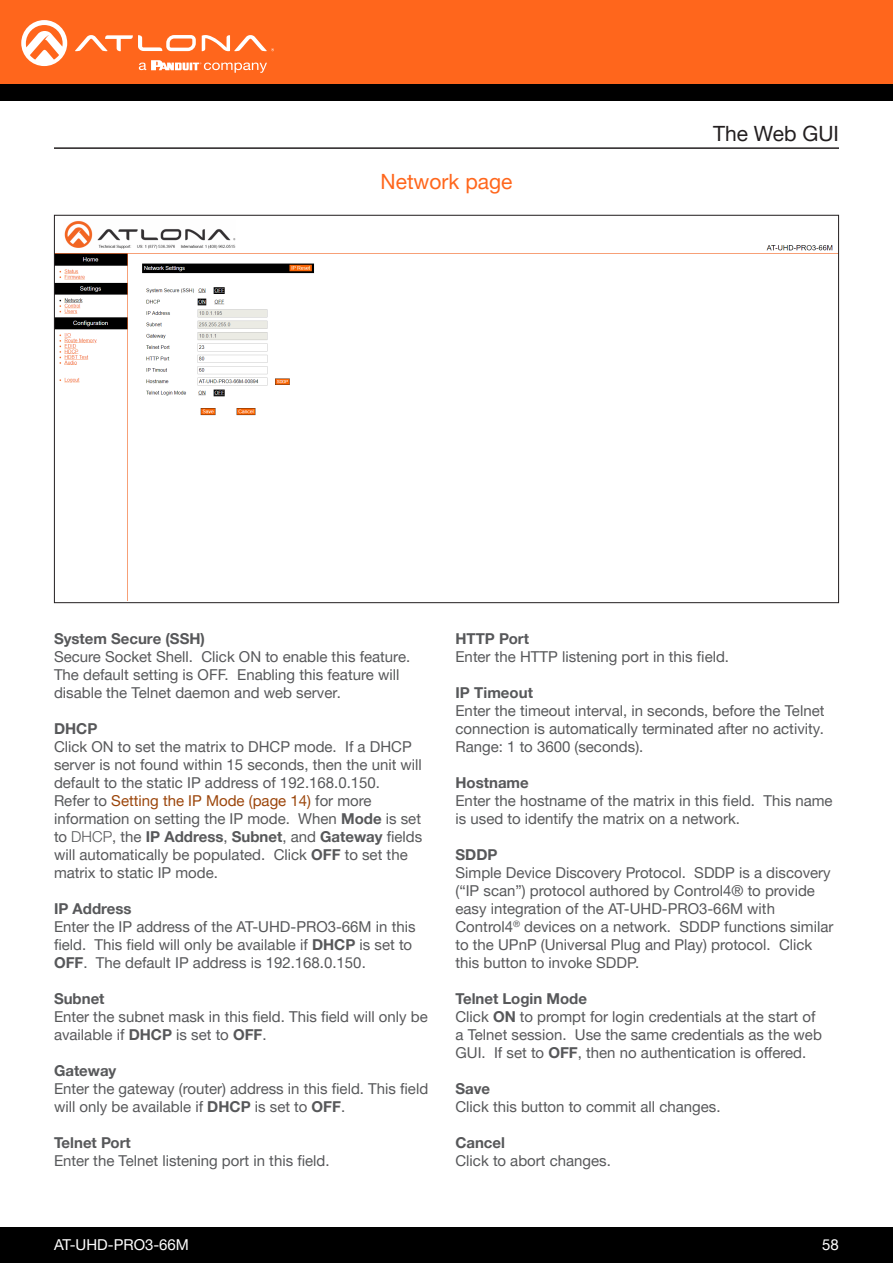
<style>
.page{position:relative;width:893px;height:1263px;background:#fff}
.page>*{position:absolute;margin:0;border:0;box-sizing:border-box;transform-origin:0 0}
.Subsection_Header{font:21px "Helvetica Neue LTW1 G";color:#ff661c}
.Non_TOC_Section_Head{font:21px "Helvetica Neue LTW1 G";color:#231f20}
.General_Text{font:15px/18px "Helvetica Neue LTW1 G";color:#57585a}
.General_Text-2{font:700 15px "Helvetica Neue LTW1 G";color:#57585a}
.t1{font:15px "Helvetica Neue LTW1 G";color:#fff}
.s1{font-weight:700}
.s2{color:#9b450a}
.s3{font-weight:300}
</style>
<div class="page">
<div style="left:0;top:1227px;width:893px;height:36px;background:#000"></div>
<div style="left:0;top:0;width:893px;height:84px;background:#ff661c"></div>
<div style="left:0;top:84px;width:893px;height:16px;background:#000"></div>
<svg style="left:75px;top:35px;width:121px;height:16px"></svg>
<svg style="left:202px;top:35px;width:72px;height:16px"></svg>
<svg style="left:21px;top:20px;width:46px;height:46px"></svg>
<svg style="left:139px;top:60px;width:128px;height:13px"></svg>
<hr style="left:54px;top:147px;width:785px;height:2px;background:#231f20">
<img style="left:56px;top:221px;width:781px;height:380px">
<p class="Subsection_Header" style="left:381px;top:169px;width:133px">Network page</p>
<p class="Non_TOC_Section_Head" style="left:713px;top:120px;width:127px">The Web GUI</p>
<p class="General_Text" style="left:54px;top:630px;width:358px"><span class="s1">System Secure (SSH)<br></span>Secure Socket Shell. Click ON to enable this feature.<br>The default setting is OFF. Enabling this feature will disable the Telnet daemon and web server.</p>
<p class="General_Text" style="left:54px;top:720px;width:370px"><span class="s1">DHCP<br></span>Click ON to set the matrix to DHCP mode. If a DHCP server is not found within 15 seconds, then the unit will default to the static IP address of 192.168.0.150.<br>Refer to <span class="s2">Setting the IP Mode (page 14)</span> for more information on setting the IP mode. When <span class="s1">Mode</span> is set to <span class="s3">DHCP</span>, the <span class="s1">IP Address</span>, <span class="s1">Subnet</span>, and <span class="s1">Gateway</span> fields will automatically be populated. Click <span class="s1">OFF</span> to set the matrix to static IP mode.</p>
<p class="General_Text" style="left:54px;top:900px;width:363px"><span class="s1">IP Address<br></span>Enter the IP address of the AT-UHD-PRO3-66M in this field. This field will only be available if <span class="s1">DHCP</span> is set to</p>
<p class="General_Text" style="left:54px;top:954px;width:313px"><span class="s1">OFF</span>. The default IP address is 192.168.0.150.</p>
<p class="General_Text" style="left:54px;top:990px;width:375px"><span class="s1">Subnet<br></span>Enter the subnet mask in this field. This field will only be available if <span class="s1">DHCP</span> is set to <span class="s1">OFF</span>.</p>
<p class="General_Text-2" style="left:54px;top:1061px;width:64px">Gateway</p>
<p class="General_Text" style="left:54px;top:1080px;width:376px">Enter the gateway (router) address in this field. This field will only be available if <span class="s1">DHCP</span> is set to <span class="s1">OFF</span>.</p>
<p class="General_Text-2" style="left:54px;top:1133px;width:78px">Telnet Port</p>
<p class="General_Text" style="left:54px;top:1152px;width:277px">Enter the Telnet listening port in this field.</p>
<p class="General_Text" style="left:455px;top:630px;width:275px"><span class="s1">HTTP Port<br></span>Enter the HTTP listening port in this field.</p>
<p class="General_Text-2" style="left:455px;top:683px;width:79px">IP Timeout</p>
<p class="General_Text" style="left:455px;top:702px;width:370px;text-align:justify">Enter the timeout interval, in seconds, before the Telnet connection is automatically terminated after no activity.<br>Range: 1 to 3600 (seconds).</p>
<p class="General_Text-2" style="left:455px;top:773px;width:75px">Hostname</p>
<p class="General_Text" style="left:455px;top:792px;width:379px">Enter the hostname of the matrix in this field. This name is used to identify the matrix on a network.</p>
<p class="General_Text" style="left:455px;top:846px;width:379px"><span class="s1">SDDP<br></span>Simple Device Discovery Protocol. SDDP is a discovery (“IP scan”) protocol authored by Control4® to provide easy integration of the AT-UHD-PRO3-66M with Control4<sup>®</sup> devices on a network. SDDP functions similar to the UPnP (Universal Plug and Play) protocol. Click this button to invoke SDDP.</p>
<p class="General_Text" style="left:455px;top:990px;width:368px"><span class="s1">Telnet Login Mode<br></span>Click <span class="s1">ON</span> to prompt for login credentials at the start of a Telnet session. Use the same credentials as the web GUI. If set to <span class="s1">OFF</span>, then no authentication is offered.</p>
<p class="General_Text" style="left:455px;top:1080px;width:267px"><span class="s1">Save<br></span>Click this button to commit all changes.</p>
<p class="General_Text" style="left:455px;top:1134px;width:157px"><span class="s1">Cancel<br></span>Click to abort changes.</p>
<p class="t1" style="left:54px;top:1235px;width:137px">AT-UHD-PRO3-66M</p>
<p class="t1" style="left:822px;top:1235px;width:18px">58</p>
</div>
